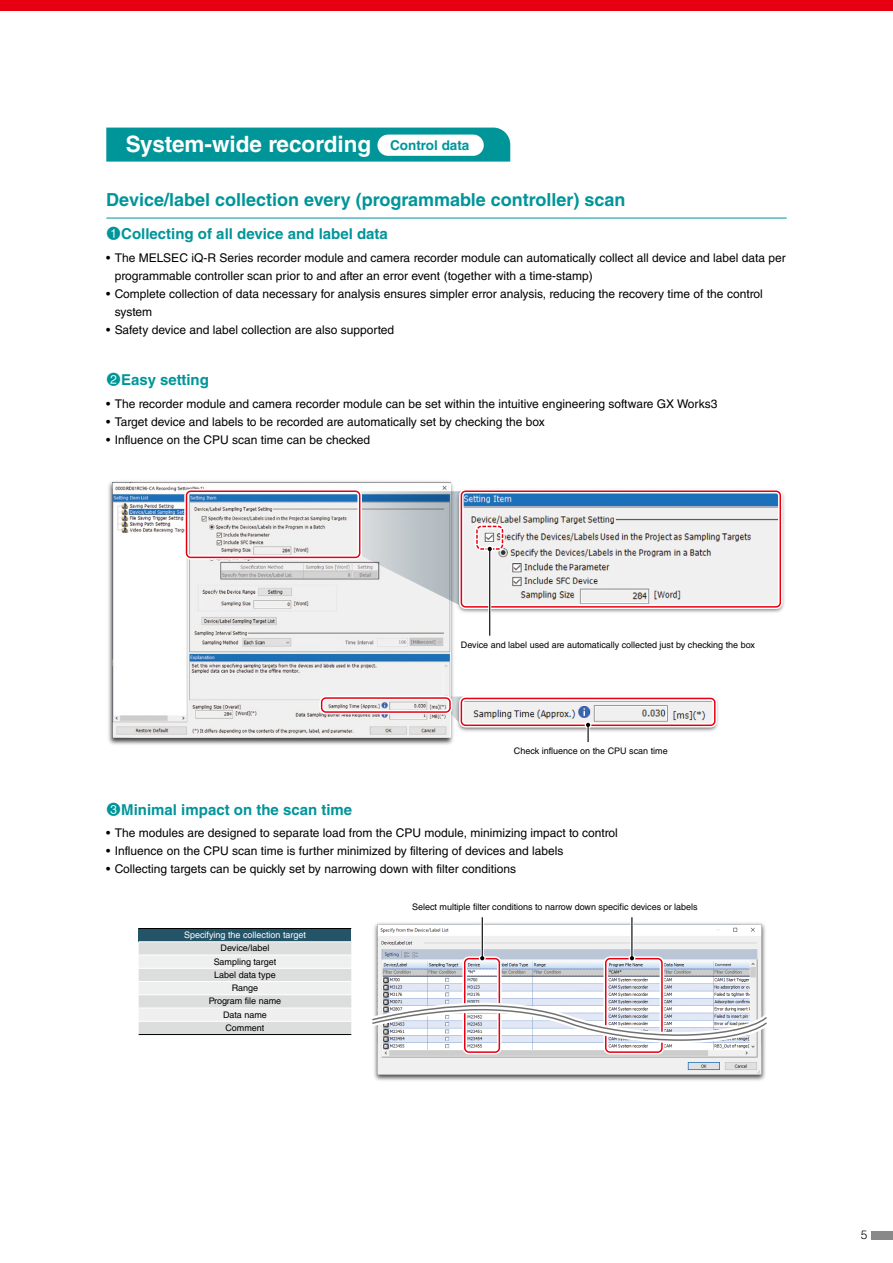
<style>
.page{position:relative;width:893px;height:1263px;background:#fff}
.page>*{position:absolute;margin:0;border:0;box-sizing:border-box;transform-origin:0 0}
.t1{font:700 22.5px "Helvetica LT Std";color:#fff}
.t2{font:700 18px "Helvetica LT Std";color:#009599}
.t3{font:700 15px "Helvetica LT Std";color:#009599}
.t4{font:12px/18px "Helvetica LT Std";color:#000}
.t5{font:300 12px "Helvetica LT Std";color:#000}
.t6{font:9px/13.2px "Helvetica LT Std";color:#000;text-align:center}
.t7{font:9px "Helvetica LT Std";color:#fff}
.s1{font-size:13.5px;color:#009599}
.s2{font-family:"IP Number";font-weight:400}
</style>
<div class="page">
<img style="left:374px;top:922px;width:392px;height:159px">
<img style="left:377px;top:924px;width:385px;height:32px">
<hr style="left:481px;top:917px;width:3px;height:41px;background:#fff">
<hr style="left:482px;top:917px;width:1px;height:41px;background:#000">
<hr style="left:630px;top:917px;width:3px;height:41px;background:#fff">
<hr style="left:631px;top:917px;width:1px;height:41px;background:#000">
<svg style="left:372px;top:956px;width:395px;height:90px"></svg>
<img style="left:108px;top:481px;width:346px;height:264px">
<img style="left:113px;top:483px;width:337px;height:255px">
<svg style="left:360px;top:491px;width:95px;height:116px"></svg>
<svg style="left:450px;top:696px;width:5px;height:30px"></svg>
<div style="left:184px;top:489px;width:178px;height:71px;border:4px solid #fff;border-radius:4px"></div>
<div style="left:186px;top:490px;width:174px;height:68px;border:2px solid #e60012;border-radius:4px"></div>
<img style="left:455px;top:491px;width:330px;height:122px">
<img style="left:464px;top:494px;width:313px;height:110px">
<div style="left:459px;top:489px;width:323px;height:120px;border:4px solid #fff;border-radius:4px"></div>
<div style="left:461px;top:490px;width:320px;height:118px;border:2px solid #e60012;border-radius:4px"></div>
<div style="left:475px;top:524px;width:30px;height:27px;border:4px solid #fff;border-radius:4px"></div>
<div style="left:476px;top:526px;width:27px;height:24px;border:2px dashed #e60012;border-radius:4px"></div>
<hr style="left:488px;top:549px;width:3px;height:87px;background:#fff">
<svg style="left:486px;top:546px;width:7px;height:6px"></svg>
<hr style="left:489px;top:549px;width:1px;height:87px;background:#000">
<svg style="left:488px;top:547px;width:4px;height:4px"></svg>
<div style="left:319px;top:696px;width:133px;height:18px;border:4px solid #fff;border-radius:4px"></div>
<div style="left:321px;top:697px;width:130px;height:16px;border:2px solid #e60012;border-radius:4px"></div>
<img style="left:455px;top:696px;width:264px;height:36px">
<img style="left:464px;top:701px;width:248px;height:21px">
<div style="left:459px;top:696px;width:258px;height:31px;border:4px solid #fff;border-radius:4px"></div>
<div style="left:461px;top:698px;width:255px;height:28px;border:2px solid #e60012;border-radius:4px"></div>
<svg style="left:585px;top:721px;width:6px;height:7px"></svg>
<svg style="left:586px;top:723px;width:4px;height:19px"></svg>
<hr style="left:106px;top:218px;width:681px;height:1px;background:#009599">
<div style="left:106px;top:128px;width:404px;height:34px;background:#009599"></div>
<div style="left:377px;top:135px;width:107px;height:21px;background:#fff;border-radius:11px"></div>
<div style="left:139px;top:928px;width:212px;height:14px;background:#245468"></div>
<svg style="left:139px;top:942px;width:212px;height:92px"></svg>
<hr style="left:139px;top:928px;width:212px;height:1px;background:#000">
<hr style="left:139px;top:955px;width:212px;height:1px;background:#fff">
<hr style="left:139px;top:968px;width:212px;height:1px;background:#fff">
<hr style="left:139px;top:981px;width:212px;height:1px;background:#fff">
<hr style="left:139px;top:994px;width:212px;height:1px;background:#fff">
<hr style="left:139px;top:1008px;width:212px;height:1px;background:#fff">
<hr style="left:139px;top:1021px;width:212px;height:1px;background:#fff">
<hr style="left:139px;top:941px;width:212px;height:1px;background:#fff">
<hr style="left:139px;top:1034px;width:212px;height:1px;background:#000">
<div style="left:872px;top:1231px;width:21px;height:8px;background:#898989"></div>
<div style="left:0;top:0;width:893px;height:10px;background:#e60012"></div>
<h1 class="t1" style="left:126px;top:130px;width:345px">System-wide recording <span class="s1">Control data</span></h1>
<h2 class="t2" style="left:106px;top:189px;width:521px">Device/label collection every (programmable controller) scan</h2>
<p class="t3" style="left:106px;top:225px;width:283px"><span class="s2">①</span>Collecting of all device and label data</p>
<p class="t4" style="left:115px;top:248px;width:672px;text-indent:-9px">• The MELSEC iQ-R Series recorder module and camera recorder module can automatically collect all device and label data per programmable controller scan prior to and after an error event (together with a time-stamp)</p>
<p class="t4" style="left:115px;top:284px;width:649px;text-indent:-9px">• Complete collection of data necessary for analysis ensures simpler error analysis, reducing the recovery time of the control system</p>
<p class="t4" style="left:106px;top:320px;width:289px">• Safety device and label collection are also supported</p>
<p class="t3" style="left:106px;top:371px;width:104px"><span class="s2">②</span>Easy setting</p>
<p class="t4" style="left:106px;top:394px;width:613px">• The recorder module and camera recorder module can be set within the intuitive engineering software GX Works3</p>
<p class="t4" style="left:106px;top:412px;width:440px">• Target device and labels to be recorded are automatically set by checking the box</p>
<p class="t4" style="left:106px;top:430px;width:265px">• Influence on the CPU scan time can be checked</p>
<p class="t6" style="left:461px;top:638px;width:296px">Device and label used are automatically collected just by checking the box</p>
<p class="t6" style="left:514px;top:744px;width:155px">Check influence on the CPU scan time</p>
<p class="t3" style="left:106px;top:801px;width:247px"><span class="s2">③</span>Minimal impact on the scan time</p>
<p class="t4" style="left:106px;top:824px;width:513px">• The modules are designed to separate load from the CPU module, minimizing impact to control</p>
<p class="t4" style="left:106px;top:842px;width:459px">• Influence on the CPU scan time is further minimized by filtering of devices and labels</p>
<p class="t4" style="left:106px;top:860px;width:411px">• Collecting targets can be quickly set by narrowing down with filter conditions</p>
<p class="t7" style="left:184px;top:930px;width:123px">Specifying the collection target</p>
<p class="t6" style="left:209px;top:941px;width:74px">Device/label<br>Sampling target<br>Label data type<br>Range<br>Program file name<br>Data name<br>Comment</p>
<p class="t6" style="left:412px;top:900px;width:287px">Select multiple filter conditions to narrow down specific devices or labels</p>
<p class="t5" style="left:861px;top:1227px;width:8px">5</p>
</div>
